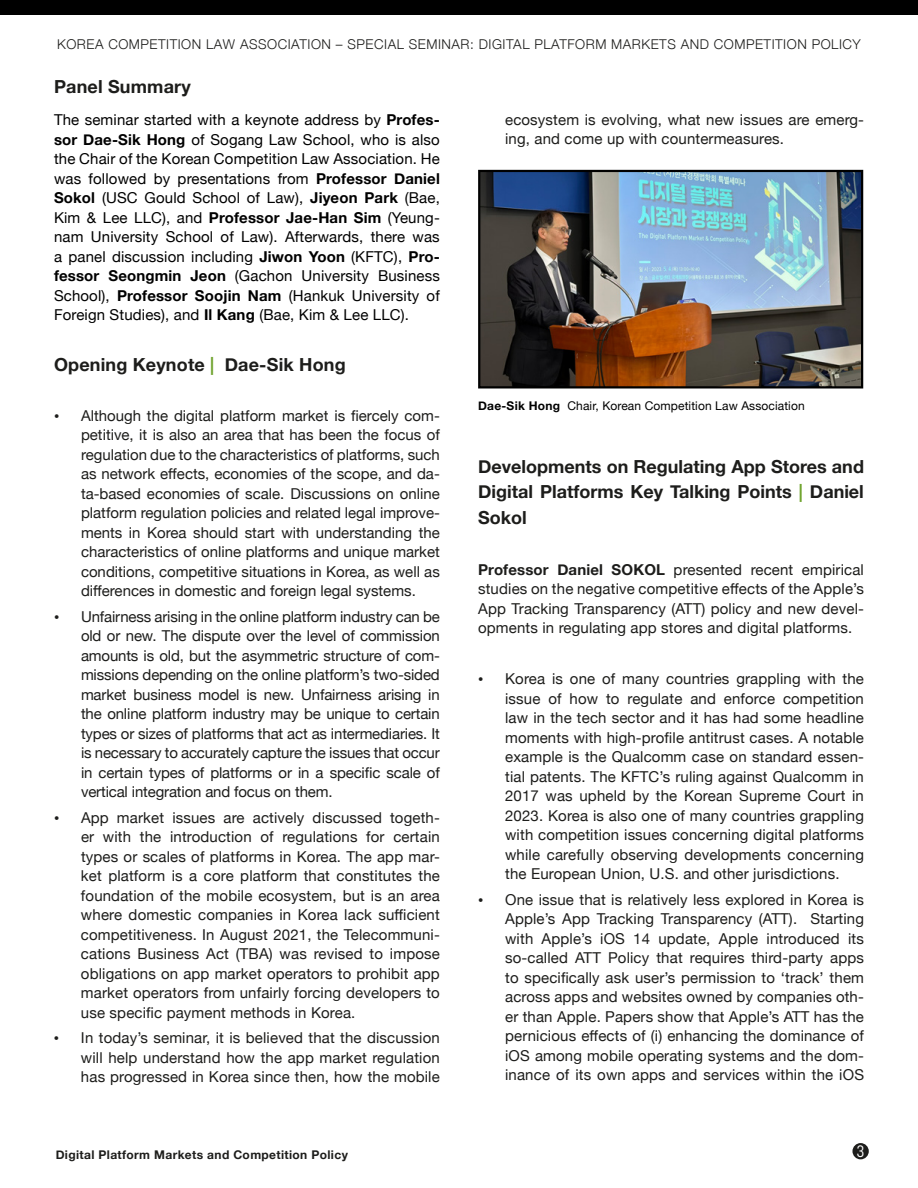
<style>
.page{position:relative;width:918px;height:1188px;background:#fff}
.page>*{position:absolute;margin:0;border:0;box-sizing:border-box;transform-origin:0 0}
.t1{font:700 18px/25.5px "Helvetica Neue";color:#1d1d1b;text-align:justify}
.t2{font:16.5px "Uniform Condensed";color:#fff}
.t3{font:15px/19.5px "Helvetica Neue";letter-spacing:.01em;color:#1d1d1b;text-align:justify}
.t4{font:15px/19.5px "Helvetica Neue";letter-spacing:.01em;color:#000;text-align:justify}
.t5{font:300 13.5px "Helvetica Neue";letter-spacing:.04em;color:#1d1d1b}
.t6{font:12px "Helvetica Neue";letter-spacing:.01em;color:#000}
.t7{font:700 12px "Helvetica Neue";letter-spacing:.03em;color:#1d1d1b}
.s1{font-weight:700}
.s2{color:#6fa32e}
.s3{font-family:"Times New Roman"}
</style>
<div class="page">
<div style="left:852px;top:1143px;width:17px;height:16px;background:#1d1d1b;border-radius:50%"></div>
<div style="left:0;top:0;width:918px;height:15px;background:#000"></div>
<img style="left:481px;top:173px;width:379px;height:212px">
<div style="left:478px;top:170px;width:385px;height:218px;border:2px solid #000"></div>
<p class="t5" style="left:57px;top:33px;width:805px">KOREA COMPETITION LAW ASSOCIATION – SPECIAL SEMINAR: DIGITAL PLATFORM MARKETS AND COMPETITION POLICY</p>
<p class="t1" style="left:54px;top:75px;width:138px">Panel Summary</p>
<p class="t4" style="left:54px;top:111px;width:387px">The seminar started with a keynote address by <span class="s1">Profes&shy;sor Dae-Sik Hong</span> of Sogang Law School, who is also the Chair of the Korean Competition Law Association. He was followed by presentations from <span class="s1">Professor Daniel Sokol</span> (USC Gould School of Law), <span class="s1">Jiyeon Park</span> (Bae, Kim &amp; Lee LLC), and <span class="s1">Professor Jae-Han Sim</span> (Yeung&shy;nam University School of Law). Afterwards, there was a panel discussion including <span class="s1">Jiwon Yoon</span> (KFTC), <span class="s1">Pro&shy;fessor Seongmin Jeon</span> (Gachon University Business School), <span class="s1">Professor Soojin Nam</span> (Hankuk University of Foreign Studies), and <span class="s1">Il Kang</span> (Bae, Kim &amp; Lee LLC).</p>
<p class="t1" style="left:54px;top:352px;width:293px">Opening Keynote <span class="s2">|</span> Dae-Sik Hong</p>
<p class="t3" style="left:81px;top:406px;width:360px;text-indent:-27px"><span class="s3">•</span> Although the digital platform market is fiercely com&shy;petitive, it is also an area that has been the focus of regulation due to the characteristics of platforms, such as network effects, economies of the scope, and da&shy;ta-based economies of scale. Discussions on online platform regulation policies and related legal improve&shy;ments in Korea should start with understanding the characteristics of online platforms and unique market conditions, competitive situations in Korea, as well as differences in domestic and foreign legal systems.</p>
<p class="t3" style="left:81px;top:607px;width:360px;text-indent:-27px"><span class="s3">•</span> Unfairness arising in the online platform industry can be old or new. The dispute over the level of commission amounts is old, but the asymmetric structure of com&shy;missions depending on the online platform’s two-sided market business model is new. Unfairness arising in the online platform industry may be unique to certain types or sizes of platforms that act as intermediaries. It is necessary to accurately capture the issues that occur in certain types of platforms or in a specific scale of vertical integration and focus on them.</p>
<p class="t3" style="left:81px;top:808px;width:360px;text-indent:-27px"><span class="s3">•</span> App market issues are actively discussed togeth&shy;er with the introduction of regulations for certain types or scales of platforms in Korea. The app mar&shy;ket platform is a core platform that constitutes the foundation of the mobile ecosystem, but is an area where domestic companies in Korea lack sufficient competitiveness. In August 2021, the Telecommuni&shy;cations Business Act (TBA) was revised to impose obligations on app market operators to prohibit app market operators from unfairly forcing developers to use specific payment methods in Korea.</p>
<p class="t3" style="left:81px;top:1029px;width:360px;text-indent:-27px"><span class="s3">•</span> In today’s seminar, it is believed that the discussion will help understand how the app market regulation has progressed in Korea since then, how the mobile</p>
<p class="t3" style="left:505px;top:111px;width:360px">ecosystem is evolving, what new issues are emerg&shy;ing, and come up with countermeasures.</p>
<p class="t6" style="left:478px;top:397px;width:328px"><span class="s1">Dae-Sik Hong</span> Chair, Korean Competition Law Association</p>
<p class="t1" style="left:478px;top:454px;width:387px">Developments on Regulating App Stores and Digital Platforms Key Talking Points <span class="s2">|</span> Daniel Sokol</p>
<p class="t3" style="left:478px;top:561px;width:387px"><span class="s1">Professor Daniel SOKOL</span> presented recent empirical studies on the negative competitive effects of the Apple’s App Tracking Transparency (ATT) policy and new devel&shy;opments in regulating app stores and digital platforms.</p>
<p class="t3" style="left:505px;top:670px;width:360px;text-indent:-27px"><span class="s3">•</span> Korea is one of many countries grappling with the issue of how to regulate and enforce competition law in the tech sector and it has had some headline moments with high-profile antitrust cases. A notable example is the Qualcomm case on standard essen&shy;tial patents. The KFTC’s ruling against Qualcomm in 2017 was upheld by the Korean Supreme Court in 2023. Korea is also one of many countries grappling with competition issues concerning digital platforms while carefully observing developments concerning the European Union, U.S. and other jurisdictions.</p>
<p class="t3" style="left:505px;top:891px;width:360px;text-indent:-27px"><span class="s3">•</span> One issue that is relatively less explored in Korea is Apple’s App Tracking Transparency (ATT). Starting with Apple’s iOS 14 update, Apple introduced its so-called ATT Policy that requires third-party apps to specifically ask user’s permission to ‘track’ them across apps and websites owned by companies oth&shy;er than Apple. Papers show that Apple’s ATT has the pernicious effects of (i) enhancing the dominance of iOS among mobile operating systems and the dom&shy;inance of its own apps and services within the iOS</p>
<p class="t7" style="left:56px;top:1145px;width:294px">Digital Platform Markets and Competition Policy</p>
<p class="t2" style="left:857px;top:1141px;width:10px">3</p>
</div>
